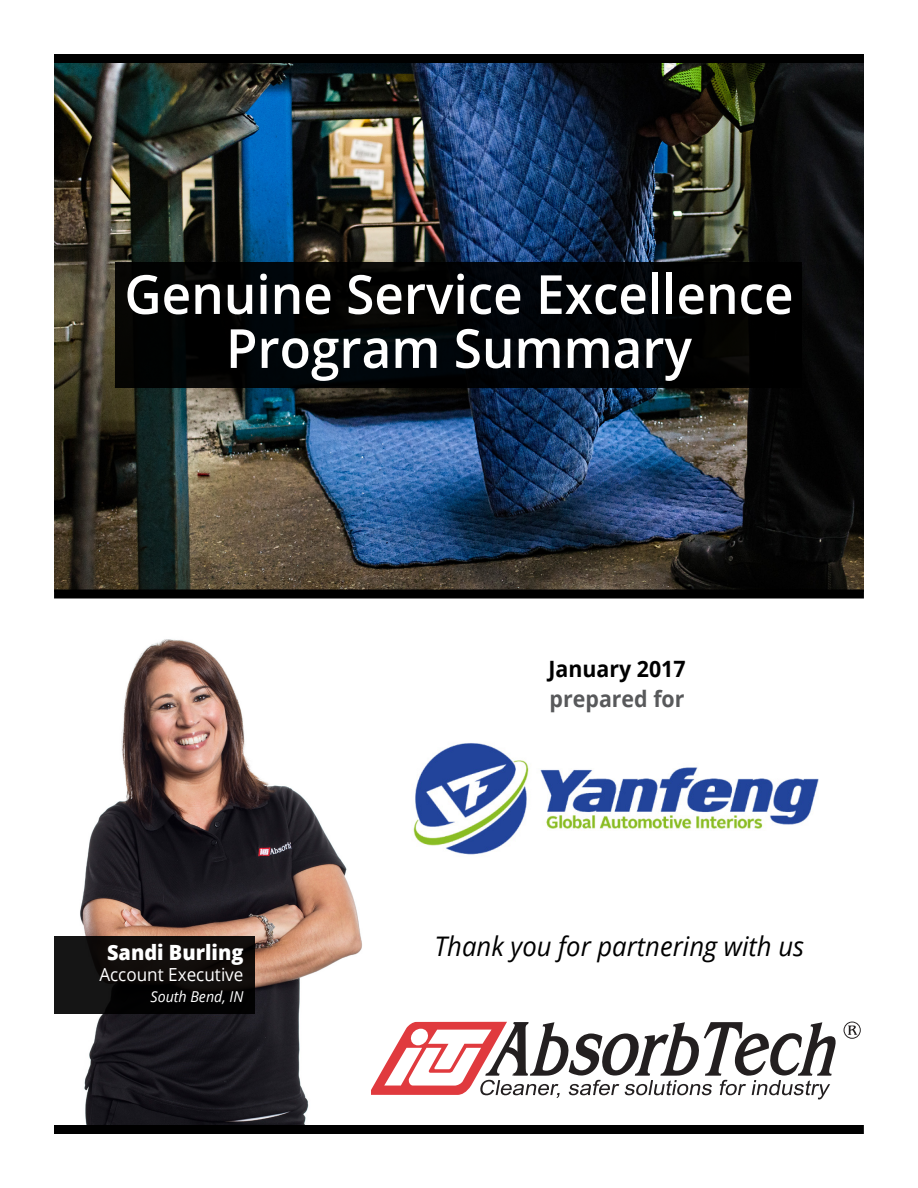
<style>
.page{position:relative;width:918px;height:1188px;background:#fff}
.page>*{position:absolute;margin:0;border:0;box-sizing:border-box;transform-origin:0 0}
.t1{font:600 54px/54px "Open Sans";color:#fff;text-align:center;scale:.95 1}
.t2{font:italic 27px "Open Sans";color:#000;scale:.95 1}
.t3{font:700 22.5px "Open Sans";color:#000;scale:.95 1}
.t4{font:700 22.5px "Open Sans";color:#58595b;scale:.95 1}
.t5{font:800 21px "Open Sans";color:#fff;scale:.95 1}
.t6{font:18px "Open Sans";color:#fff;scale:.95 1}
.t7{font:italic 15px "Open Sans";color:#fff;scale:.95 1}
</style>
<div class="page">
<img style="left:54px;top:63px;width:810px;height:527px">
<div style="left:54px;top:590px;width:810px;height:8px;background:#000"></div>
<div style="left:54px;top:54px;width:810px;height:9px;background:#000"></div>
<div style="left:116px;top:263px;width:686px;height:125px;background:#000"></div>
<div style="left:54px;top:1125px;width:810px;height:9px;background:#000"></div>
<svg style="left:844px;top:1022px;width:17px;height:17px"></svg>
<svg style="left:371px;top:1022px;width:465px;height:77px"></svg>
<img style="left:80px;top:639px;width:282px;height:486px">
<div style="left:54px;top:936px;width:201px;height:78px;background:linear-gradient(to right,#121211,#090504)"></div>
<img style="left:413px;top:743px;width:406px;height:112px">
<p class="t1" style="left:124px;top:266px;width:706px">Genuine Service Excellence<br>Program Summary</p>
<p class="t5" style="left:107px;top:936px;width:145px">Sandi Burling</p>
<p class="t6" style="left:99px;top:962px;width:153px">Account Executive</p>
<p class="t7" style="left:151px;top:986px;width:99px">South Bend, IN</p>
<p class="t3" style="left:548px;top:653px;width:146px">January 2017</p>
<p class="t4" style="left:550px;top:683px;width:144px">prepared for</p>
<p class="t2" style="left:434px;top:928px;width:391px">Thank you for partnering with us</p>
</div>
